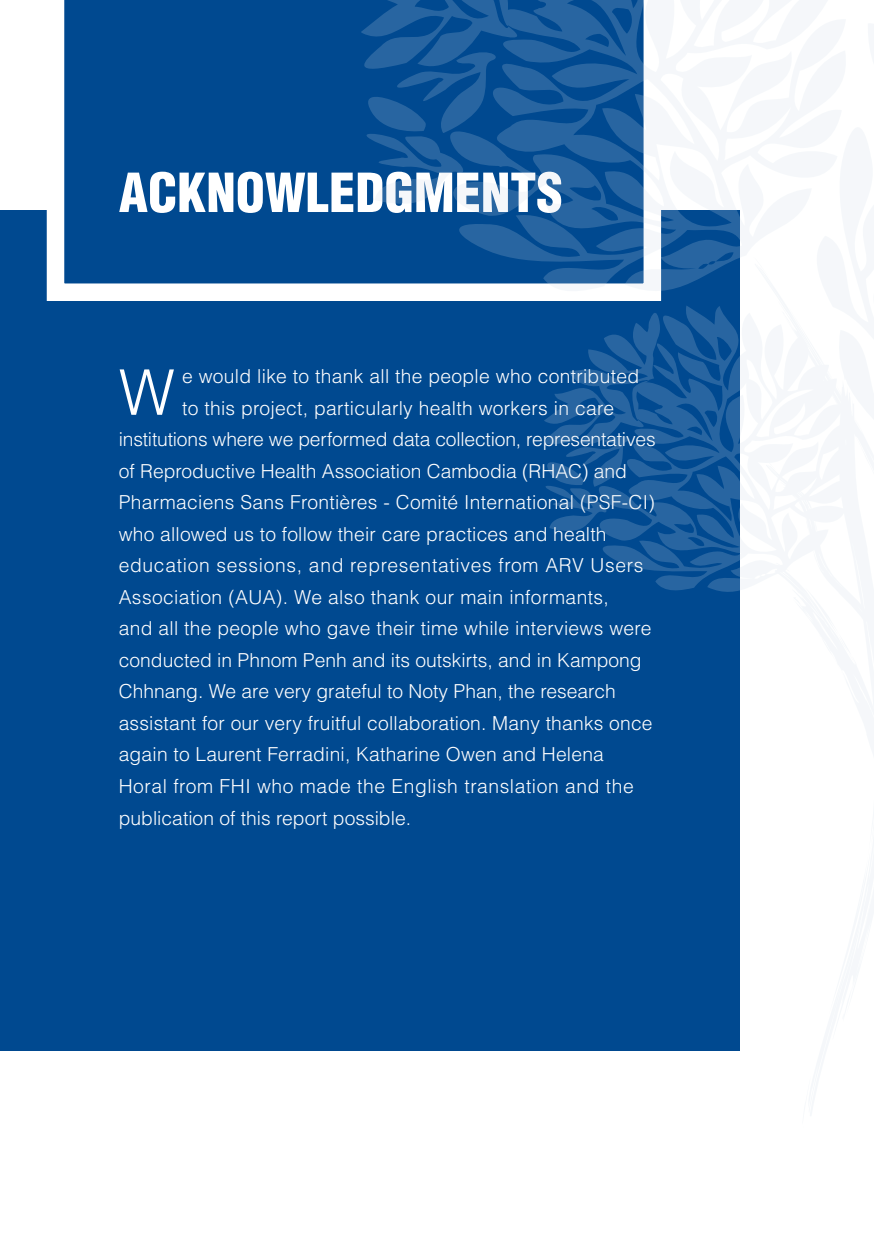
<style>
.page{position:relative;width:874px;height:1241px;background:#fff}
.page>*{position:absolute;margin:0;border:0;box-sizing:border-box;transform-origin:0 0}
.t1{font:300 63px "Helvetica";color:#fff}
.t2{font:900 condensed 52.5px "Helvetica";color:#fff}
.t3{font:300 19.25px "Helvetica";letter-spacing:.01em;color:#fff}
.t4{font:300 19.25px "Helvetica";letter-spacing:-.01em;color:#fff}
.t5{font:300 19.25px "Helvetica";letter-spacing:.035em;color:#fff}
.t6{font:300 19.25px "Helvetica";letter-spacing:.03em;color:#fff}
</style>
<div class="page">
<div style="left:0;top:210px;width:739px;height:840px;background:#004990"></div>
<svg style="left:47px;top:0;width:388px;height:301px"></svg>
<svg style="left:435px;top:0;width:305px;height:305px"></svg>
<svg style="left:359px;top:0;width:182px;height:210px;background:#135698"></svg>
<svg style="left:603px;top:305px;width:137px;height:297px;fill:#21619e"></svg>
<svg style="left:530px;top:304px;width:132px;height:231px"></svg>
<h2 class="t2" style="left:119px;top:159px;width:445px">ACKNOWLEDGMENTS</h2>
<h1 class="t1" style="left:119px;top:353px;width:58px">W</h1>
<p class="t3" style="left:182px;top:364px;width:458px">e would like to thank all the people who contributed</p>
<p class="t3" style="left:182px;top:396px;width:433px">to this project, particularly health workers in care</p>
<p class="t4" style="left:119px;top:427px;width:538px">institutions where we performed data collection, representatives</p>
<p class="t3" style="left:119px;top:459px;width:509px">of Reproductive Health Association Cambodia (RHAC) and</p>
<p class="t3" style="left:119px;top:490px;width:537px">Pharmaciens Sans Frontières - Comité International (PSF-CI)</p>
<p class="t3" style="left:119px;top:522px;width:489px">who allowed us to follow their care practices and health</p>
<p class="t5" style="left:119px;top:553px;width:526px">education sessions, and representatives from ARV Users</p>
<p class="t3" style="left:119px;top:585px;width:491px">Association (AUA). We also thank our main informants,</p>
<p class="t3" style="left:119px;top:616px;width:534px">and all the people who gave their time while interviews were</p>
<p class="t3" style="left:119px;top:648px;width:524px">conducted in Phnom Penh and its outskirts, and in Kampong</p>
<p class="t3" style="left:119px;top:679px;width:498px">Chhnang. We are very grateful to Noty Phan, the research</p>
<p class="t3" style="left:119px;top:711px;width:535px">assistant for our very fruitful collaboration. Many thanks once</p>
<p class="t3" style="left:119px;top:742px;width:486px">again to Laurent Ferradini, Katharine Owen and Helena</p>
<p class="t6" style="left:119px;top:774px;width:516px">Horal from FHI who made the English translation and the</p>
<p class="t3" style="left:119px;top:805px;width:294px">publication of this report possible.</p>
</div>
